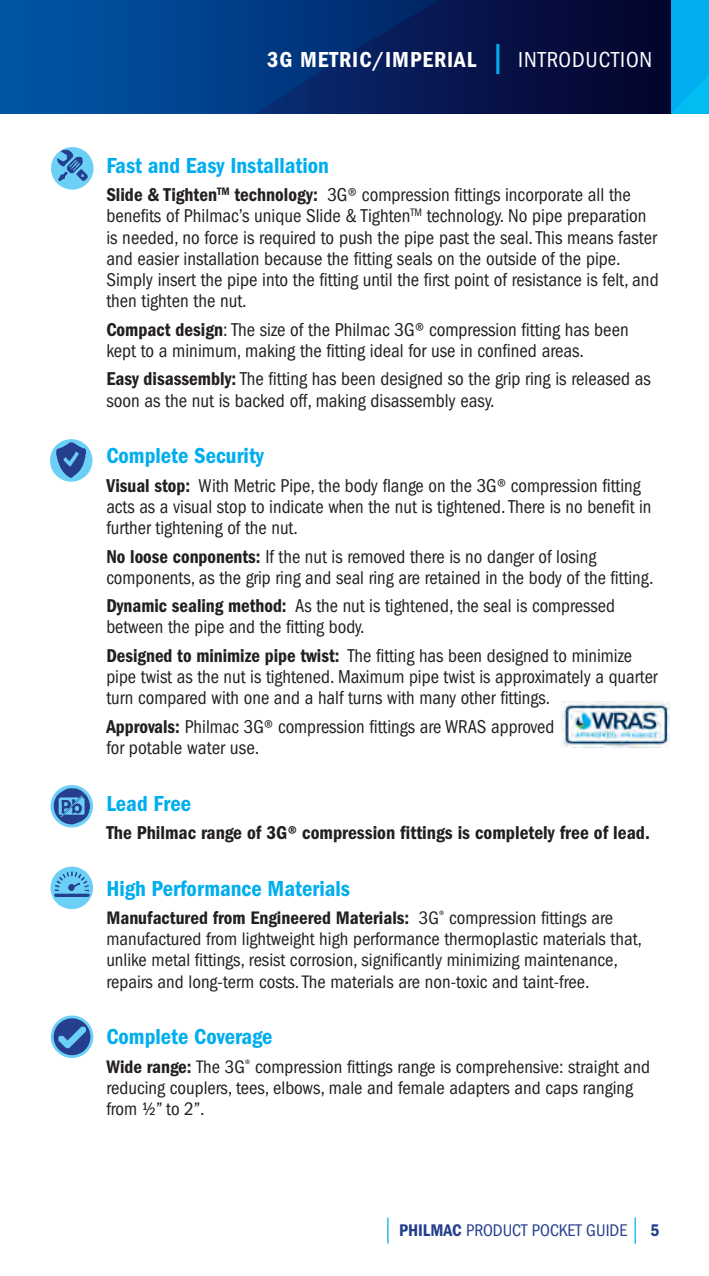
<style>
.page{position:relative;width:709px;height:1276px;background:#fff}
.page>*{position:absolute;margin:0;border:0;box-sizing:border-box;transform-origin:0 0}
.t1{font:600 condensed 22.5px "Franklin Gothic";color:#00aeef}
.t2{font:600 condensed 22.5px "Franklin Gothic";letter-spacing:.04em;color:#fff}
.t3{font:condensed 19.25px/21.2px "Franklin Gothic";color:#231f20}
.t4{font:600 condensed 19.25px "Franklin Gothic";color:#231f20}
.t5{font:condensed 18.75px/21.2px "Franklin Gothic";color:#231f20}
.t6{font:condensed 17.5px "Franklin Gothic";color:#253f8e}
.t7{font:600 condensed 17.5px "Franklin Gothic";color:#253f8e}
.s1{font-family:"Swiss 721 BT";font-weight:700;font-size:30px;color:#00aeef}
.s2{font-weight:400}
.s3{font-weight:600}
</style>
<div class="page">
<hr style="left:634px;top:1217px;width:2px;height:26px;background:#00aeef">
<svg style="left:387px;top:1217px;width:1px;height:26px"></svg>
<svg style="left:0;top:0;width:671px;height:113px;background:#022b6c"></svg>
<div style="left:671px;top:0;width:38px;height:113px;background:#00aeef"></div>
<svg style="left:673px;top:75px;width:36px;height:38px"></svg>
<div style="left:51px;top:147px;width:43px;height:43px;background:#6bcff6;border-radius:50%"></div>
<img style="left:56px;top:150px;width:33px;height:31px">
<div style="left:50px;top:439px;width:42px;height:43px;background:#6bcff6;border-radius:50%"></div>
<img style="left:56px;top:442px;width:30px;height:36px">
<img style="left:562px;top:701px;width:108px;height:47px">
<svg style="left:50px;top:785px;width:43px;height:42px"></svg>
<img style="left:52px;top:788px;width:39px;height:36px">
<div style="left:50px;top:866px;width:43px;height:43px;background:#6bcff6;border-radius:50%"></div>
<img style="left:54px;top:871px;width:36px;height:26px">
<svg style="left:51px;top:1015px;width:42px;height:43px"></svg>
<img style="left:54px;top:1018px;width:36px;height:37px;border-radius:18px">
<p class="t2" style="left:267px;top:47px;width:387px">3G METRIC/IMPERIAL <span class="s1">|</span> <span class="s2">INTRODUCTION</span></p>
<p class="t1" style="left:106px;top:152px;width:224px">Fast and Easy Installation</p>
<p class="t3" style="left:106px;top:184px;width:554px"><span class="s3">Slide &amp; Tighten</span><sup>TM</sup> <span class="s3">technology:</span> 3G® compression fittings incorporate all the benefits of Philmac’s unique Slide &amp; Tighten<sup>TM</sup> technology. No pipe preparation is needed, no force is required to push the pipe past the seal. This means faster and easier installation because the fitting seals on the outside of the pipe.<br>Simply insert the pipe into the fitting until the first point of resistance is felt, and then tighten the nut.</p>
<p class="t3" style="left:106px;top:319px;width:524px"><span class="s3">Compact design</span>: The size of the Philmac 3G® compression fitting has been kept to a minimum, making the fitting ideal for use in confined areas.</p>
<p class="t3" style="left:106px;top:368px;width:546px"><span class="s3">Easy disassembly:</span> The fitting has been designed so the grip ring is released as soon as the nut is backed off, making disassembly easy.</p>
<p class="t1" style="left:106px;top:443px;width:159px">Complete Security</p>
<p class="t3" style="left:106px;top:475px;width:546px"><span class="s3">Visual stop:</span> With Metric Pipe, the body flange on the 3G® compression fitting acts as a visual stop to indicate when the nut is tightened. There is no benefit in further tightening of the nut.</p>
<p class="t3" style="left:106px;top:546px;width:548px"><span class="s3">No loose conponents:</span> If the nut is removed there is no danger of losing components, as the grip ring and seal ring are retained in the body of the fitting.</p>
<p class="t3" style="left:106px;top:595px;width:510px"><span class="s3">Dynamic sealing method:</span> As the nut is tightened, the seal is compressed between the pipe and the fitting body.</p>
<p class="t3" style="left:106px;top:645px;width:553px"><span class="s3">Designed to minimize pipe twist:</span> The fitting has been designed to minimize pipe twist as the nut is tightened. Maximum pipe twist is approximately a quarter turn compared with one and a half turns with many other fittings.</p>
<p class="t3" style="left:106px;top:716px;width:449px"><span class="s3">Approvals:</span> Philmac 3G® compression fittings are WRAS approved for potable water use.</p>
<p class="t1" style="left:106px;top:790px;width:86px">Lead Free</p>
<p class="t4" style="left:106px;top:821px;width:545px">The Philmac range of 3G® compression fittings is completely free of lead.</p>
<p class="t1" style="left:106px;top:875px;width:245px">High Performance Materials</p>
<p class="t5" style="left:106px;top:907px;width:537px"><span class="s3">Manufactured from Engineered Materials:</span> 3G<sup>®</sup> compression fittings are manufactured from lightweight high performance thermoplastic materials that, unlike metal fittings, resist corrosion, significantly minimizing maintenance, repairs and long-term costs. The materials are non-toxic and taint-free.</p>
<p class="t1" style="left:106px;top:1024px;width:168px">Complete Coverage</p>
<p class="t5" style="left:106px;top:1056px;width:545px"><span class="s3">Wide range:</span> The 3G<sup>®</sup> compression fittings range is comprehensive: straight and reducing couplers, tees, elbows, male and female adapters and caps ranging from ½” to 2”.</p>
<p class="t6" style="left:399px;top:1220px;width:230px"><span class="s3">PHILMAC</span> PRODUCT POCKET GUIDE</p>
<p class="t7" style="left:650px;top:1220px;width:10px">5</p>
</div>
